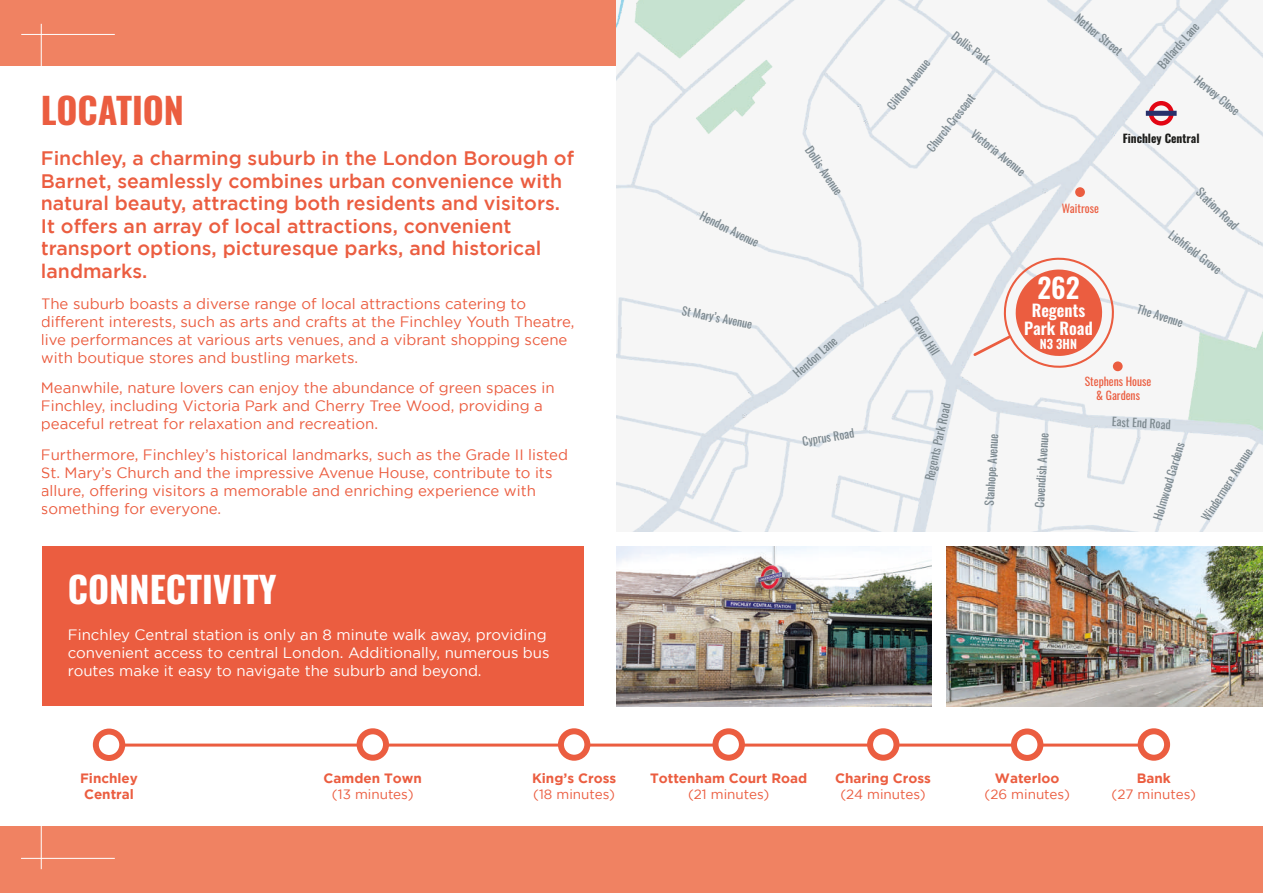
<style>
.page{position:relative;width:1263px;height:893px;background:#f08262}
.page>*{position:absolute;margin:0;border:0;box-sizing:border-box;transform-origin:0 0}
.t1{font:700 36px "Oswald";color:#fff}
.t2{font:700 36px "Oswald";color:#eb5d40}
.t3{font:600 27.45px "Oswald";color:#fff}
.t4{font:500 19.5px/22.5px "Gotham";color:#eb5d40}
.t5{font:600 16.5px/18px "Oswald";color:#fff;text-align:center}
.t6{font:15px/18px "Gotham";color:#eb5d40}
.t7{font:15px/18px "Gotham";color:#fff}
.t8{font:700 13.5px/16.2px "Gotham";color:#eb5d40}
.t9{font:13.5px "Gotham";color:#eb5d40}
.t10{font:600 12.45px "Oswald";color:#fff}
.t11{font:11.55px "Oswald";color:#7b878d}
.t12{font:11.55px/13.8px "Oswald";color:#eb5d40;text-align:center}
.t13{font:700 11.55px "Oswald";color:#1d1d1b}
</style>
<div class="page">
<div style="left:0;top:67px;width:1263px;height:759px;background:#fff"></div>
<img style="left:617px;top:0;width:646px;height:532px">
<div style="left:42px;top:546px;width:542px;height:160px;background:#eb5d40"></div>
<svg style="left:971px;top:257px;width:144px;height:112px"></svg>
<div style="left:1149px;top:101px;width:25px;height:25px;border:4px solid #e30614;border-radius:50%"></div>
<div style="left:1146px;top:111px;width:30px;height:5px;background:#28306b"></div>
<img style="left:617px;top:546px;width:315px;height:160px">
<img style="left:947px;top:546px;width:316px;height:160px">
<hr style="left:111px;top:744px;width:1037px;height:3px;background:#eb5d40">
<div style="left:1141px;top:731px;width:26px;height:27px;background:#fff;border-radius:50%"></div>
<div style="left:1138px;top:728px;width:32px;height:33px;border:6px solid #eb5d40;border-radius:50%"></div>
<svg style="left:1014px;top:731px;width:26px;height:27px"></svg>
<div style="left:1011px;top:728px;width:32px;height:33px;border:6px solid #eb5d40;border-radius:50%"></div>
<svg style="left:870px;top:731px;width:26px;height:27px"></svg>
<div style="left:867px;top:728px;width:32px;height:33px;border:6px solid #eb5d40;border-radius:50%"></div>
<svg style="left:715px;top:731px;width:27px;height:27px"></svg>
<div style="left:712px;top:728px;width:33px;height:33px;border:6px solid #eb5d40;border-radius:50%"></div>
<div style="left:360px;top:731px;width:26px;height:27px;background:#fff;border-radius:50%"></div>
<div style="left:357px;top:728px;width:32px;height:33px;border:6px solid #eb5d40;border-radius:50%"></div>
<div style="left:561px;top:731px;width:26px;height:27px;background:#fff;border-radius:50%"></div>
<div style="left:558px;top:728px;width:32px;height:33px;border:6px solid #eb5d40;border-radius:50%"></div>
<div style="left:96px;top:732px;width:26px;height:26px;background:#fff;border-radius:50%"></div>
<div style="left:93px;top:729px;width:32px;height:32px;border:6px solid #eb5d40;border-radius:50%"></div>
<div style="left:1113px;top:361px;width:10px;height:10px;background:#eb5d40;border-radius:50%"></div>
<div style="left:1075px;top:187px;width:10px;height:10px;background:#eb5d40;border-radius:50%"></div>
<hr style="left:41px;top:24px;width:1px;height:845px;background:#fff">
<hr style="left:21px;top:34px;width:94px;height:1px;background:#fff">
<hr style="left:21px;top:858px;width:94px;height:1px;background:#fff">
<h1 class="t2" style="left:41px;top:91px;width:145px">LOCATION</h1>
<p class="t4" style="left:41px;top:147px;width:535px">Finchley, a charming suburb in the London Borough of Barnet, seamlessly combines urban convenience with natural beauty, attracting both residents and visitors.<br>It offers an array of local attractions, convenient transport options, picturesque parks, and historical landmarks.</p>
<p class="t6" style="left:41px;top:294px;width:535px">The suburb boasts a diverse range of local attractions catering to different interests, such as arts and crafts at the Finchley Youth Theatre, live performances at various arts venues, and a vibrant shopping scene with boutique stores and bustling markets.</p>
<p class="t6" style="left:41px;top:379px;width:515px">Meanwhile, nature lovers can enjoy the abundance of green spaces in<br>Finchley, including Victoria Park and Cherry Tree Wood, providing a peaceful retreat for relaxation and recreation.</p>
<p class="t6" style="left:41px;top:446px;width:529px">Furthermore, Finchley’s historical landmarks, such as the Grade II listed St. Mary’s Church and the impressive Avenue House, contribute to its allure, offering visitors a memorable and enriching experience with something for everyone.</p>
<h1 class="t1" style="left:68px;top:571px;width:210px">CONNECTIVITY</h1>
<p class="t7" style="left:68px;top:625px;width:483px">Finchley Central station is only an 8 minute walk away, providing convenient access to central London. Additionally, numerous bus routes make it easy to navigate the suburb and beyond.</p>
<p class="t11" style="left:705px;top:206px;width:66px;rotate:26deg">Hendon Avenue</p>
<p class="t11" style="left:684px;top:300px;width:73px;rotate:12deg">St Mary’s Avenue</p>
<p class="t11" style="left:817px;top:142px;width:57px;rotate:56deg">Dollis Avenue</p>
<p class="t11" style="left:788px;top:367px;width:55px;rotate:-42deg">Hendon Lane</p>
<p class="t11" style="left:959px;top:26px;width:46px;rotate:37deg">Dollis Park</p>
<p class="t11" style="left:882px;top:102px;width:62px;rotate:-52deg">Clifton Avenue</p>
<p class="t11" style="left:921px;top:144px;width:71px;rotate:-52deg">Church Crescent</p>
<p class="t11" style="left:979px;top:124px;width:67px;rotate:39deg">Victoria Avenue</p>
<p class="t11" style="left:1083px;top:9px;width:58px;rotate:39deg">Nether Street</p>
<p class="t11" style="left:1152px;top:60px;width:58px;rotate:-49deg">Ballards Lane</p>
<p class="t11" style="left:1203px;top:70px;width:56px;rotate:39deg">Hervey Close</p>
<p class="t13" style="left:1123px;top:132px;width:78px">Finchley Central</p>
<p class="t11" style="left:922px;top:312px;width:45px;rotate:58deg">Gravel Hill</p>
<p class="t12" style="left:1062px;top:200px;width:39px">Waitrose</p>
<h2 class="t3" style="left:1037px;top:273px;width:44px">262</h2>
<p class="t5" style="left:1024px;top:302px;width:70px">Regents<br>Park Road</p>
<p class="t10" style="left:1040px;top:337px;width:39px">N3 3HN</p>
<p class="t11" style="left:1205px;top:183px;width:55px;rotate:44deg">Station Road</p>
<p class="t11" style="left:1176px;top:225px;width:64px;rotate:37deg">Lichfield Grove</p>
<p class="t11" style="left:1141px;top:298px;width:49px;rotate:18deg">The Avenue</p>
<p class="t12" style="left:1085px;top:373px;width:68px">Stephens House &amp; Gardens</p>
<p class="t11" style="left:919px;top:478px;width:80px;rotate:-78deg">Regents Park Road</p>
<p class="t11" style="left:1113px;top:411px;width:60px;rotate:3deg">East End Road</p>
<p class="t11" style="left:801px;top:431px;width:54px;rotate:-9deg">Cyprus Road</p>
<p class="t11" style="left:979px;top:505px;width:73px;rotate:-86deg">Stanhope Avenue</p>
<p class="t11" style="left:1029px;top:507px;width:76px;rotate:-86deg">Cavendish Avenue</p>
<p class="t11" style="left:1147px;top:516px;width:82px;rotate:-73deg">Holmwood Gardens</p>
<p class="t11" style="left:1196px;top:515px;width:85px;rotate:-58deg">Windermere Avenue</p>
<p class="t8" style="left:80px;top:770px;width:59px">Finchley<br>Central</p>
<p class="t8" style="left:650px;top:769px;width:159px">Tottenham Court Road</p>
<p class="t8" style="left:324px;top:770px;width:100px">Camden Town</p>
<p class="t9" style="left:332px;top:787px;width:83px">(13 minutes)</p>
<p class="t8" style="left:532px;top:770px;width:86px">King’s Cross</p>
<p class="t9" style="left:533px;top:787px;width:83px">(18 minutes)</p>
<p class="t9" style="left:688px;top:786px;width:83px">(21 minutes)</p>
<p class="t8" style="left:835px;top:769px;width:97px">Charing Cross</p>
<p class="t9" style="left:840px;top:786px;width:87px">(24 minutes)</p>
<p class="t8" style="left:995px;top:769px;width:66px">Waterloo</p>
<p class="t9" style="left:984px;top:786px;width:87px">(26 minutes)</p>
<p class="t8" style="left:1137px;top:769px;width:36px">Bank</p>
<p class="t9" style="left:1112px;top:786px;width:86px">(27 minutes)</p>
</div>
